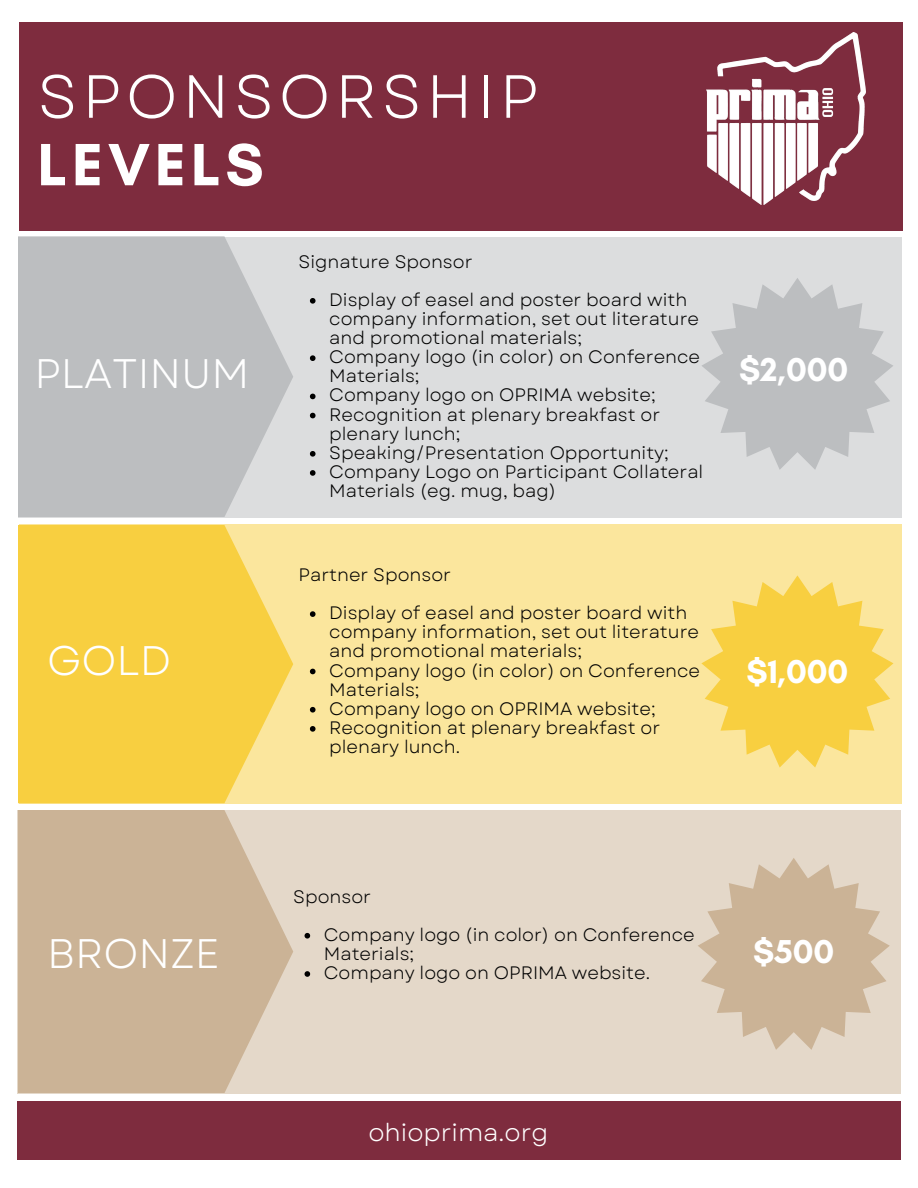
<style>
.page{position:relative;width:918px;height:1188px;background:#fff}
.page>*{position:absolute;margin:0;border:0;box-sizing:border-box;transform-origin:0 0}
.t1{font:60.75px/67.5px "Garet";letter-spacing:.08em;color:#fff}
.t2{font:41.25px "Garet";color:#fff}
.t3{font:700 33.75px "Glacial Indifference";color:#fff}
.t4{font:24.6px "Garet";color:#fff}
.t5{font:18px/19.2px "Garet";color:#000}
.s1{font-family:"Glacial Indifference";font-weight:700}
</style>
<div class="page">
<div style="left:19px;top:22px;width:883px;height:209px;background:#7e2c3e"></div>
<div style="left:18px;top:238px;width:883px;height:280px;background:#dcddde"></div>
<div style="left:19px;top:524px;width:883px;height:279px;background:#fbe69d"></div>
<svg style="left:18px;top:236px;width:275px;height:281px;fill:#bcbec0"></svg>
<svg style="left:18px;top:525px;width:275px;height:278px;fill:#f8cf40"></svg>
<div style="left:17px;top:810px;width:884px;height:283px;background:#e4d8c9"></div>
<svg style="left:18px;top:810px;width:275px;height:283px;fill:#cbb396"></svg>
<svg style="left:702px;top:278px;width:191px;height:192px"></svg>
<svg style="left:701px;top:575px;width:192px;height:193px"></svg>
<svg style="left:698px;top:858px;width:192px;height:192px"></svg>
<img style="left:707px;top:33px;width:158px;height:172px">
<div style="left:17px;top:1102px;width:884px;height:58px;background:#7e2c3e"></div>
<svg style="left:310px;top:298px;width:6px;height:6px"></svg>
<svg style="left:310px;top:355px;width:6px;height:6px"></svg>
<svg style="left:310px;top:394px;width:6px;height:5px"></svg>
<svg style="left:310px;top:413px;width:6px;height:5px"></svg>
<svg style="left:310px;top:451px;width:6px;height:6px"></svg>
<svg style="left:310px;top:470px;width:6px;height:6px"></svg>
<svg style="left:310px;top:611px;width:6px;height:6px"></svg>
<svg style="left:310px;top:669px;width:6px;height:5px"></svg>
<svg style="left:310px;top:707px;width:6px;height:6px"></svg>
<svg style="left:310px;top:726px;width:6px;height:6px"></svg>
<svg style="left:305px;top:933px;width:5px;height:6px"></svg>
<svg style="left:305px;top:971px;width:5px;height:6px"></svg>
<h2 class="t1" style="left:37px;top:63px;width:503px">SPONSORSHIP<br><span class="s1">LEVELS</span></h2>
<p class="t2" style="left:34px;top:344px;width:217px">PLATINUM</p>
<p class="t2" style="left:47px;top:631px;width:126px">GOLD</p>
<p class="t5" style="left:299px;top:252px;width:175px">Signature Sponsor</p>
<h3 class="t5" style="left:329px;top:290px;width:371px">Display of easel and poster board with company information, set out literature and promotional materials;</h3>
<p class="t5" style="left:329px;top:347px;width:372px">Company logo (in color) on Conference<br>Materials;</p>
<p class="t5" style="left:329px;top:386px;width:328px">Company logo on OPRIMA website;</p>
<p class="t5" style="left:329px;top:405px;width:333px">Recognition at plenary breakfast or plenary lunch;</p>
<p class="t5" style="left:329px;top:443px;width:341px">Speaking/Presentation Opportunity;</p>
<p class="t5" style="left:329px;top:462px;width:376px">Company Logo on Participant Collateral<br>Materials (eg. mug, bag)</p>
<h3 class="t5" style="left:299px;top:565px;width:154px">Partner Sponsor</h3>
<h2 class="t5" style="left:329px;top:603px;width:371px">Display of easel and poster board with company information, set out literature and promotional materials;</h2>
<h2 class="t5" style="left:329px;top:661px;width:372px">Company logo (in color) on Conference<br>Materials;</h2>
<h3 class="t5" style="left:329px;top:699px;width:328px">Company logo on OPRIMA website;</h3>
<p class="t5" style="left:329px;top:718px;width:333px">Recognition at plenary breakfast or plenary lunch.</p>
<p class="t3" style="left:739px;top:349px;width:111px">$2,000</p>
<p class="t3" style="left:746px;top:651px;width:104px">$1,000</p>
<p class="t2" style="left:47px;top:924px;width:174px">BRONZE</p>
<p class="t5" style="left:293px;top:887px;width:79px">Sponsor</p>
<p class="t5" style="left:324px;top:925px;width:372px">Company logo (in color) on Conference<br>Materials;</p>
<h4 class="t5" style="left:324px;top:963px;width:328px">Company logo on OPRIMA website.</h4>
<p class="t3" style="left:753px;top:931px;width:83px">$500</p>
<p class="t4" style="left:368px;top:1115px;width:181px">ohioprima.org</p>
</div>
